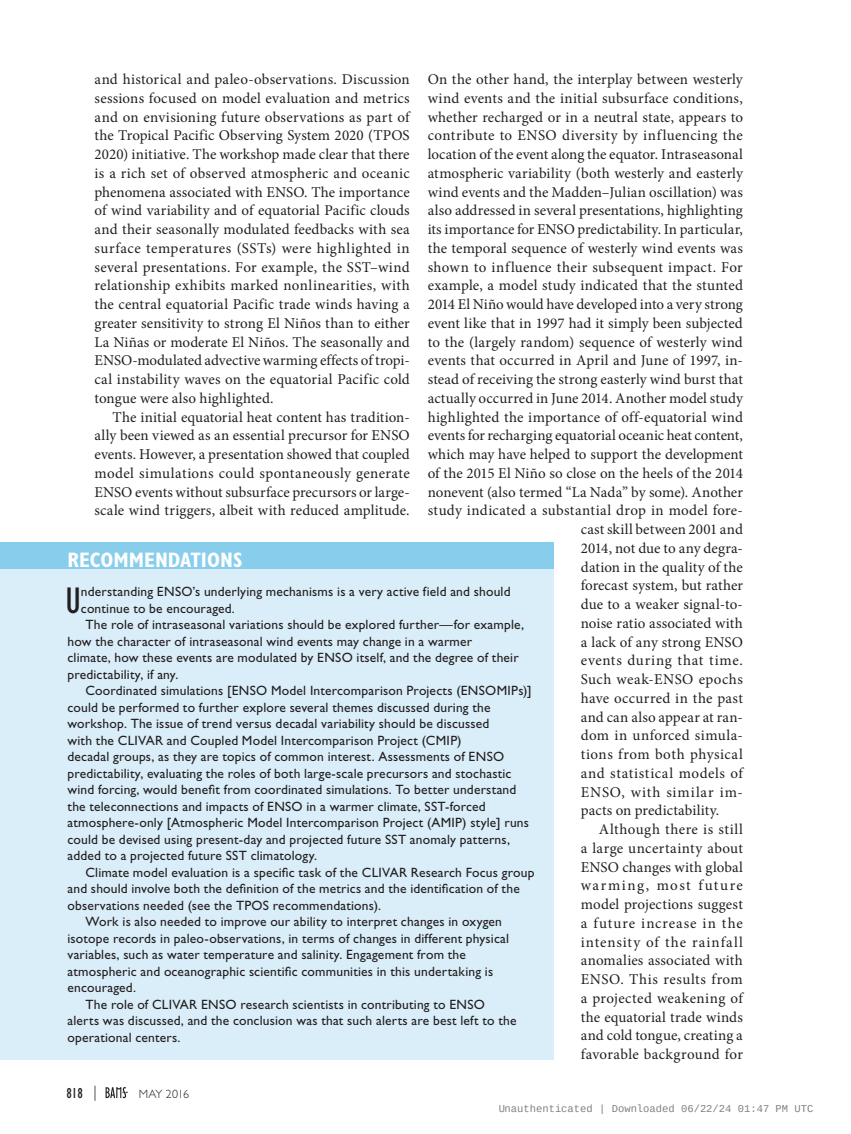
<style>
.page{position:relative;width:851px;height:1134px;background:#fff}
.page>*{position:absolute;margin:0;border:0;box-sizing:border-box;transform-origin:0 0}
.Sidebar_First_Paragr{font:condensed 38.25px "Gill Sans Std";color:#231f20}
.Sidebar_Title{font:700 condensed 21px "Gill Sans Std";color:#fff}
.Body_Text{font:15px/18.8px "Minion Pro";letter-spacing:.01em;color:#231f20;text-align:justify}
.Body_Text-2{font:15px "Minion Pro";letter-spacing:.03em;color:#231f20}
.Body_Text-3{font:15px "Minion Pro";letter-spacing:.04em;color:#231f20}
.Body_Text-4{font:15px "Minion Pro";letter-spacing:.05em;color:#231f20}
.Body_Text-5{font:15px "Minion Pro";letter-spacing:.065em;color:#231f20}
.t1{font:condensed 15px "Gill Sans Std";color:#231f20}
.Sidebar_Text{font:13.5px/16.5px "Gill Sans Std";letter-spacing:.015em;color:#231f20}
.Sidebar_First_Paragr-2{font:13.5px/16.5px "Gill Sans Std";letter-spacing:.015em;color:#231f20}
.t2{font:300 12px "Gill Sans Std";letter-spacing:-.03em;color:#231f20}
.t3{font:10.5px "Liberation Mono";color:rgb(0 0 0/.5)}
.s1{font-weight:300;font-stretch:normal}
</style>
<div class="page">
<div style="left:0;top:542px;width:554px;height:518px;background:#daeef9"></div>
<div style="left:0;top:542px;width:554px;height:27px;background:#88ceec"></div>
<svg style="left:105px;top:1087px;width:23px;height:11px"></svg>
<p class="Body_Text" style="left:94px;top:70px;width:317px">and historical and paleo-observations. Discussion sessions focused on model evaluation and metrics and on envisioning future observations as part of the Tropical Pacific Observing System 2020 (TPOS 2020) initiative. The workshop made clear that there is a rich set of observed atmospheric and oceanic phenomena associated with ENSO. The importance of wind variability and of equatorial Pacific clouds and their seasonally modulated feedbacks with sea surface temperatures (SSTs) were highlighted in several presentations. For example, the SST–wind relationship exhibits marked nonlinearities, with the central equatorial Pacific trade winds having a greater sensitivity to strong El Niños than to either La Niñas or moderate El Niños. The seasonally and ENSO-modulated advective warming effects of tropi&shy;cal instability waves on the equatorial Pacific cold tongue were also highlighted.</p>
<p class="Body_Text" style="left:94px;top:407px;width:317px;text-indent:18px">The initial equatorial heat content has tradition&shy;ally been viewed as an essential precursor for ENSO events. However, a presentation showed that coupled model simulations could spontaneously generate ENSO events without subsurface precursors or large&shy;scale wind triggers, albeit with reduced amplitude.</p>
<p class="Body_Text" style="left:428px;top:70px;width:316px">On the other hand, the interplay between westerly</p>
<p class="Body_Text" style="left:428px;top:89px;width:316px">wind events and the initial subsurface conditions,</p>
<p class="Body_Text" style="left:428px;top:107px;width:317px">whether recharged or in a neutral state, appears to</p>
<p class="Body_Text" style="left:428px;top:126px;width:317px">contribute to ENSO diversity by influencing the</p>
<p class="Body_Text" style="left:428px;top:145px;width:317px">location of the event along the equator. Intraseasonal</p>
<p class="Body_Text" style="left:428px;top:164px;width:317px">atmospheric variability (both westerly and easterly</p>
<p class="Body_Text" style="left:428px;top:182px;width:317px">wind events and the Madden–Julian oscillation) was</p>
<p class="Body_Text" style="left:428px;top:201px;width:317px">also addressed in several presentations, highlighting</p>
<p class="Body_Text" style="left:428px;top:220px;width:316px">its importance for ENSO predictability. In particular,</p>
<p class="Body_Text" style="left:428px;top:239px;width:317px">the temporal sequence of westerly wind events was</p>
<p class="Body_Text" style="left:428px;top:257px;width:316px">shown to influence their subsequent impact. For</p>
<p class="Body_Text" style="left:428px;top:276px;width:316px">example, a model study indicated that the stunted</p>
<p class="Body_Text" style="left:428px;top:295px;width:317px">2014 El Niño would have developed into a very strong</p>
<p class="Body_Text" style="left:428px;top:314px;width:316px">event like that in 1997 had it simply been subjected</p>
<p class="Body_Text" style="left:428px;top:332px;width:316px">to the (largely random) sequence of westerly wind</p>
<p class="Body_Text" style="left:428px;top:351px;width:317px">events that occurred in April and June of 1997, in-</p>
<p class="Body_Text" style="left:428px;top:370px;width:316px">stead of receiving the strong easterly wind burst that</p>
<p class="Body_Text" style="left:428px;top:389px;width:317px">actually occurred in June 2014. Another model study</p>
<p class="Body_Text" style="left:428px;top:407px;width:316px">highlighted the importance of off-equatorial wind</p>
<p class="Body_Text" style="left:428px;top:426px;width:317px">events for recharging equatorial oceanic heat content,</p>
<p class="Body_Text" style="left:428px;top:445px;width:317px">which may have helped to support the development</p>
<p class="Body_Text" style="left:428px;top:464px;width:316px">of the 2015 El Niño so close on the heels of the 2014</p>
<p class="Body_Text" style="left:428px;top:482px;width:316px">nonevent (also termed “La Nada” by some). Another</p>
<p class="Body_Text" style="left:428px;top:501px;width:317px">study indicated a substantial drop in model fore-</p>
<p class="Body_Text" style="left:580px;top:520px;width:164px">cast skill between 2001 and</p>
<p class="Body_Text" style="left:580px;top:539px;width:164px">2014, not due to any degra-</p>
<p class="Body_Text" style="left:580px;top:557px;width:163px">dation in the quality of the</p>
<p class="Body_Text" style="left:580px;top:576px;width:164px">forecast system, but rather</p>
<p class="Body_Text" style="left:580px;top:595px;width:163px">due to a weaker signal-to-</p>
<p class="Body_Text" style="left:580px;top:614px;width:164px">noise ratio associated with</p>
<p class="Body_Text" style="left:580px;top:632px;width:164px">a lack of any strong ENSO</p>
<p class="Body_Text-4" style="left:580px;top:650px;width:164px">events during that time.</p>
<p class="Body_Text-2" style="left:580px;top:669px;width:164px">Such weak-ENSO epochs</p>
<p class="Body_Text" style="left:580px;top:689px;width:164px">have occurred in the past</p>
<p class="Body_Text" style="left:580px;top:707px;width:164px">and can also appear at ran-</p>
<p class="Body_Text-2" style="left:580px;top:725px;width:164px">dom in unforced simula-</p>
<p class="Body_Text-2" style="left:580px;top:744px;width:164px">tions from both physical</p>
<p class="Body_Text-3" style="left:580px;top:763px;width:163px">and statistical models of</p>
<p class="Body_Text-5" style="left:580px;top:782px;width:164px">ENSO, with similar im-</p>
<p class="Body_Text" style="left:580px;top:801px;width:140px">pacts on predictability.</p>
<p class="Body_Text" style="left:580px;top:820px;width:164px;text-indent:18px">Although there is still a large uncertainty about ENSO changes with global warming, most future model projections suggest a future increase in the intensity of the rainfall anomalies associated with ENSO. This results from a projected weakening of the equatorial trade winds and cold tongue, creating a favorable background for</p>
<p class="Sidebar_Title" style="left:68px;top:547px;width:176px">RECOMMENDATIONS</p>
<p class="Sidebar_First_Paragr" style="left:65px;top:579px;width:17px">U</p>
<p class="Sidebar_First_Paragr-2" style="left:81px;top:583px;width:431px">nderstanding ENSO’s underlying mechanisms is a very active field and should continue to be encouraged.</p>
<p class="Sidebar_Text" style="left:68px;top:616px;width:458px;text-indent:18px">The role of intraseasonal variations should be explored further—for example, how the character of intraseasonal wind events may change in a warmer<br>climate, how these events are modulated by ENSO itself, and the degree of their predictability, if any.</p>
<p class="Sidebar_Text" style="left:68px;top:682px;width:465px;text-indent:18px">Coordinated simulations [ENSO Model Intercomparison Projects (ENSOMIPs)] could be performed to further explore several themes discussed during the workshop. The issue of trend versus decadal variability should be discussed<br>with the CLIVAR and Coupled Model Intercomparison Project (CMIP)<br>decadal groups, as they are topics of common interest. Assessments of ENSO predictability, evaluating the roles of both large-scale precursors and stochastic wind forcing, would benefit from coordinated simulations. To better understand the teleconnections and impacts of ENSO in a warmer climate, SST-forced atmosphere-only [Atmospheric Model Intercomparison Project (AMIP) style] runs could be devised using present-day and projected future SST anomaly patterns, added to a projected future SST climatology.</p>
<p class="Sidebar_Text" style="left:68px;top:864px;width:468px;text-indent:18px">Climate model evaluation is a specific task of the CLIVAR Research Focus group and should involve both the definition of the metrics and the identification of the observations needed (see the TPOS recommendations).</p>
<p class="Sidebar_Text" style="left:68px;top:913px;width:443px;text-indent:18px">Work is also needed to improve our ability to interpret changes in oxygen isotope records in paleo-observations, in terms of changes in different physical variables, such as water temperature and salinity. Engagement from the atmospheric and oceanographic scientific communities in this undertaking is encouraged.</p>
<p class="Sidebar_Text" style="left:68px;top:996px;width:450px;text-indent:18px">The role of CLIVAR ENSO research scientists in contributing to ENSO alerts was discussed, and the conclusion was that such alerts are best left to the operational centers.</p>
<p class="t1" style="left:66px;top:1085px;width:32px">818 <span class="s1">|</span></p>
<p class="t2" style="left:139px;top:1087px;width:52px">MAY 2016</p>
<p class="t3" style="left:498px;top:1103px;width:316px">Unauthenticated | Downloaded 06/22/24 01:47 PM UTC</p>
</div>
